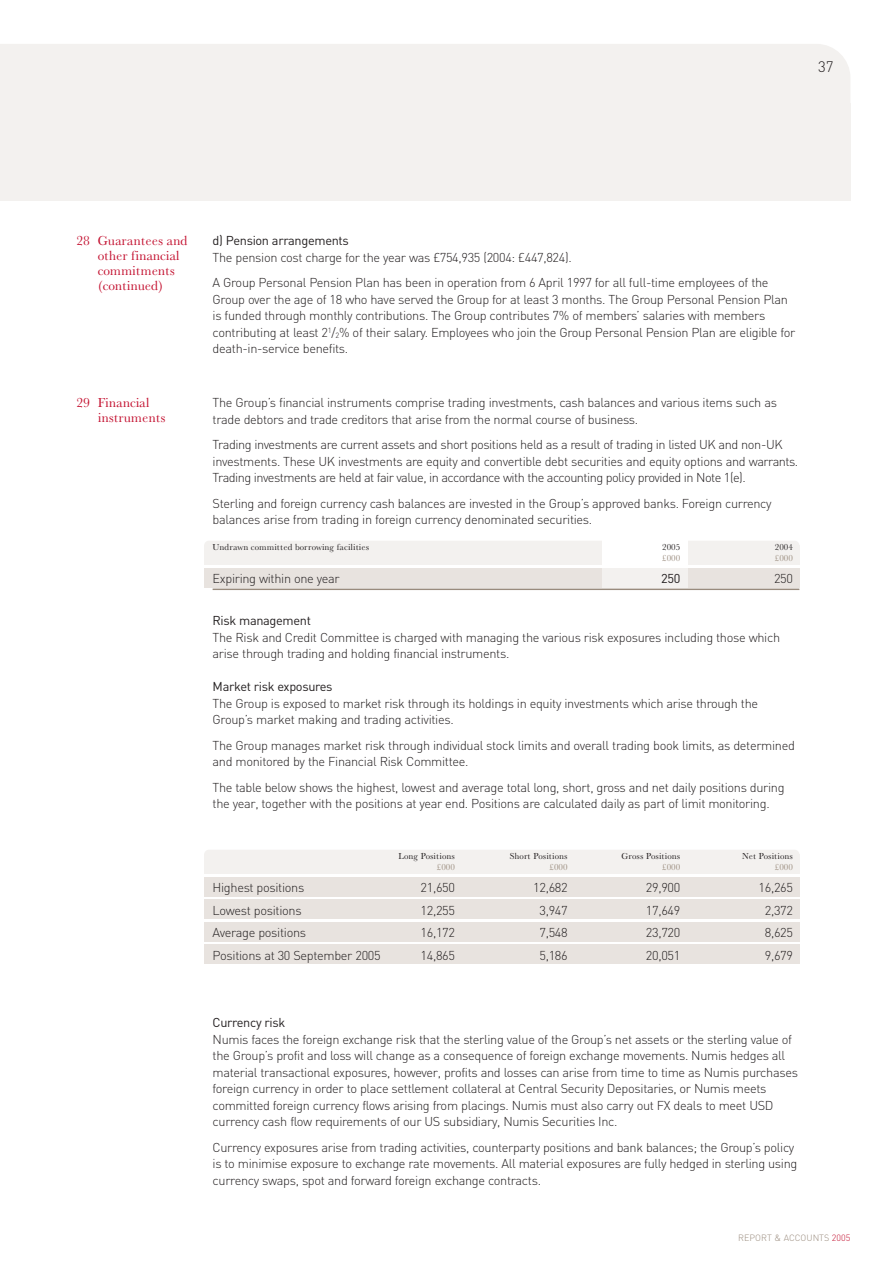
<style>
.page{position:relative;width:893px;height:1263px;background:#fff}
.page>*{position:absolute;margin:0;border:0;box-sizing:border-box;transform-origin:0 0}
.t1{font:300 15px "DIN";color:#231f20}
.t2{font:13.5px/15px "Baskerville No 2 BT";letter-spacing:-.015em;color:#c3102f}
.t3{font:300 12.75px/16.5px "DIN";letter-spacing:-.025em;color:#231f20}
.t4{font:12.75px "DIN";letter-spacing:-.025em;color:#231f20}
.t5{font:9px "Baskerville No 2 BT";color:#231f20}
.t6{font:9px "Baskerville No 2 BT";color:#998b7d}
.t7{font:300 9px "DIN";color:#998b7d}
.s1{font-size:7.5px}
.s2{color:#c3102f}
</style>
<div class="page">
<div style="left:204px;top:850px;width:595px;height:9px;background:#f3f1ef;border-radius:5px"></div>
<div style="left:204px;top:854px;width:595px;height:20px;background:#f3f1ef"></div>
<div style="left:204px;top:877px;width:595px;height:19px;background:#e8e3df"></div>
<div style="left:204px;top:900px;width:595px;height:19px;background:#e8e3df"></div>
<div style="left:204px;top:922px;width:595px;height:19px;background:#e8e3df"></div>
<div style="left:204px;top:945px;width:595px;height:19px;background:#e8e3df"></div>
<div style="left:204px;top:541px;width:595px;height:9px;background:#f3f1ef;border-radius:5px"></div>
<div style="left:204px;top:545px;width:595px;height:20px;background:#f3f1ef"></div>
<div style="left:602px;top:541px;width:85px;height:24px;background:#fff"></div>
<div style="left:204px;top:568px;width:595px;height:19px;background:#e8e3df"></div>
<div style="left:602px;top:568px;width:85px;height:19px;background:#f3f1ef"></div>
<div style="left:0;top:44px;width:850px;height:59px;background:#f3f1ef"></div>
<div style="left:0;top:103px;width:850px;height:98px;background:#f3f1ef"></div>
<hr style="left:213px;top:588px;width:586px;height:2px;background:#998b7d">
<p class="t1" style="left:818px;top:62px;width:17px">37</p>
<p class="t2" style="left:98px;top:235px;width:91px;text-indent:-21px">28 Guarantees and other financial commitments (continued)</p>
<p class="t2" style="left:98px;top:397px;width:69px;text-indent:-21px">29 Financial instruments</p>
<p class="t4" style="left:213px;top:236px;width:138px">d) Pension arrangements</p>
<p class="t3" style="left:213px;top:247px;width:557px;line-height:25.5px">The pension cost charge for the year was £754,935 (2004: £447,824).<br>A Group Personal Pension Plan has been in operation from 6 April 1997 for all full-time employees of the</p>
<p class="t3" style="left:213px;top:293px;width:584px">Group over the age of 18 who have served the Group for at least 3 months. The Group Personal Pension Plan is funded through monthly contributions. The Group contributes 7% of members’ salaries with members contributing at least 2<sup>1</sup>/<span class="s1">2</span>% of their salary. Employees who join the Group Personal Pension Plan are eligible for death-in-service benefits.</p>
<p class="t3" style="left:213px;top:397px;width:566px">The Group’s financial instruments comprise trading investments, cash balances and various items such as trade debtors and trade creditors that arise from the normal course of business.</p>
<p class="t3" style="left:213px;top:439px;width:587px">Trading investments are current assets and short positions held as a result of trading in listed UK and non-UK investments. These UK investments are equity and convertible debt securities and equity options and warrants.<br>Trading investments are held at fair value, in accordance with the accounting policy provided in Note 1(e).</p>
<p class="t3" style="left:213px;top:497px;width:561px">Sterling and foreign currency cash balances are invested in the Group’s approved banks. Foreign currency balances arise from trading in foreign currency denominated securities.</p>
<p class="t5" style="left:213px;top:543px;width:158px">Undrawn committed borrowing facilities</p>
<p class="t5" style="left:662px;top:543px;width:20px">2005</p>
<p class="t5" style="left:775px;top:543px;width:20px">2004</p>
<p class="t6" style="left:662px;top:554px;width:20px">£000</p>
<p class="t6" style="left:775px;top:554px;width:20px">£000</p>
<p class="t3" style="left:213px;top:572px;width:129px">Expiring within one year</p>
<p class="t4" style="left:661px;top:574px;width:21px">250</p>
<p class="t3" style="left:774px;top:572px;width:21px">250</p>
<p class="t4" style="left:213px;top:616px;width:100px">Risk management</p>
<p class="t3" style="left:213px;top:631px;width:569px">The Risk and Credit Committee is charged with managing the various risk exposures including those which arise through trading and holding financial instruments.</p>
<p class="t4" style="left:213px;top:682px;width:121px">Market risk exposures</p>
<p class="t3" style="left:213px;top:697px;width:547px">The Group is exposed to market risk through its holdings in equity investments which arise through the<br>Group’s market making and trading activities.</p>
<p class="t3" style="left:213px;top:739px;width:584px">The Group manages market risk through individual stock limits and overall trading book limits, as determined and monitored by the Financial Risk Committee.</p>
<p class="t3" style="left:213px;top:781px;width:573px">The table below shows the highest, lowest and average total long, short, gross and net daily positions during the year, together with the positions at year end. Positions are calculated daily as part of limit monitoring.</p>
<p class="t5" style="left:398px;top:853px;width:58px">Long Positions</p>
<p class="t5" style="left:510px;top:853px;width:59px">Short Positions</p>
<p class="t5" style="left:622px;top:853px;width:60px">Gross Positions</p>
<p class="t5" style="left:742px;top:853px;width:53px">Net Positions</p>
<p class="t6" style="left:437px;top:863px;width:20px">£000</p>
<p class="t6" style="left:549px;top:863px;width:20px">£000</p>
<p class="t6" style="left:662px;top:863px;width:20px">£000</p>
<p class="t6" style="left:775px;top:863px;width:20px">£000</p>
<p class="t3" style="left:213px;top:882px;width:93px">Highest positions</p>
<p class="t3" style="left:421px;top:882px;width:36px">21,650</p>
<p class="t3" style="left:533px;top:882px;width:36px">12,682</p>
<p class="t3" style="left:646px;top:882px;width:36px">29,900</p>
<p class="t3" style="left:759px;top:882px;width:36px">16,265</p>
<p class="t3" style="left:213px;top:904px;width:91px">Lowest positions</p>
<p class="t3" style="left:421px;top:904px;width:36px">12,255</p>
<p class="t3" style="left:539px;top:904px;width:30px">3,947</p>
<p class="t3" style="left:646px;top:904px;width:36px">17,649</p>
<p class="t3" style="left:765px;top:904px;width:30px">2,372</p>
<p class="t3" style="left:213px;top:927px;width:95px">Average positions</p>
<p class="t3" style="left:421px;top:927px;width:36px">16,172</p>
<p class="t3" style="left:539px;top:927px;width:30px">7,548</p>
<p class="t3" style="left:646px;top:927px;width:36px">23,720</p>
<p class="t3" style="left:765px;top:927px;width:30px">8,625</p>
<p class="t3" style="left:213px;top:949px;width:170px">Positions at 30 September 2005</p>
<p class="t3" style="left:421px;top:949px;width:36px">14,865</p>
<p class="t3" style="left:539px;top:949px;width:30px">5,186</p>
<p class="t3" style="left:646px;top:949px;width:36px">20,051</p>
<p class="t3" style="left:765px;top:949px;width:30px">9,679</p>
<p class="t4" style="left:213px;top:1018px;width:74px">Currency risk</p>
<p class="t3" style="left:213px;top:1033px;width:587px">Numis faces the foreign exchange risk that the sterling value of the Group’s net assets or the sterling value of the Group’s profit and loss will change as a consequence of foreign exchange movements. Numis hedges all material transactional exposures, however, profits and losses can arise from time to time as Numis purchases foreign currency in order to place settlement collateral at Central Security Depositaries, or Numis meets committed foreign currency flows arising from placings. Numis must also carry out FX deals to meet USD currency cash flow requirements of our US subsidiary, Numis Securities Inc.</p>
<p class="t3" style="left:213px;top:1141px;width:586px">Currency exposures arise from trading activities, counterparty positions and bank balances; the Group’s policy is to minimise exposure to exchange rate movements. All material exposures are fully hedged in sterling using currency swaps, spot and forward foreign exchange contracts.</p>
<p class="t7" style="left:738px;top:1235px;width:114px">REPORT &amp; ACCOUNTS <span class="s2">2005</span></p>
</div>
